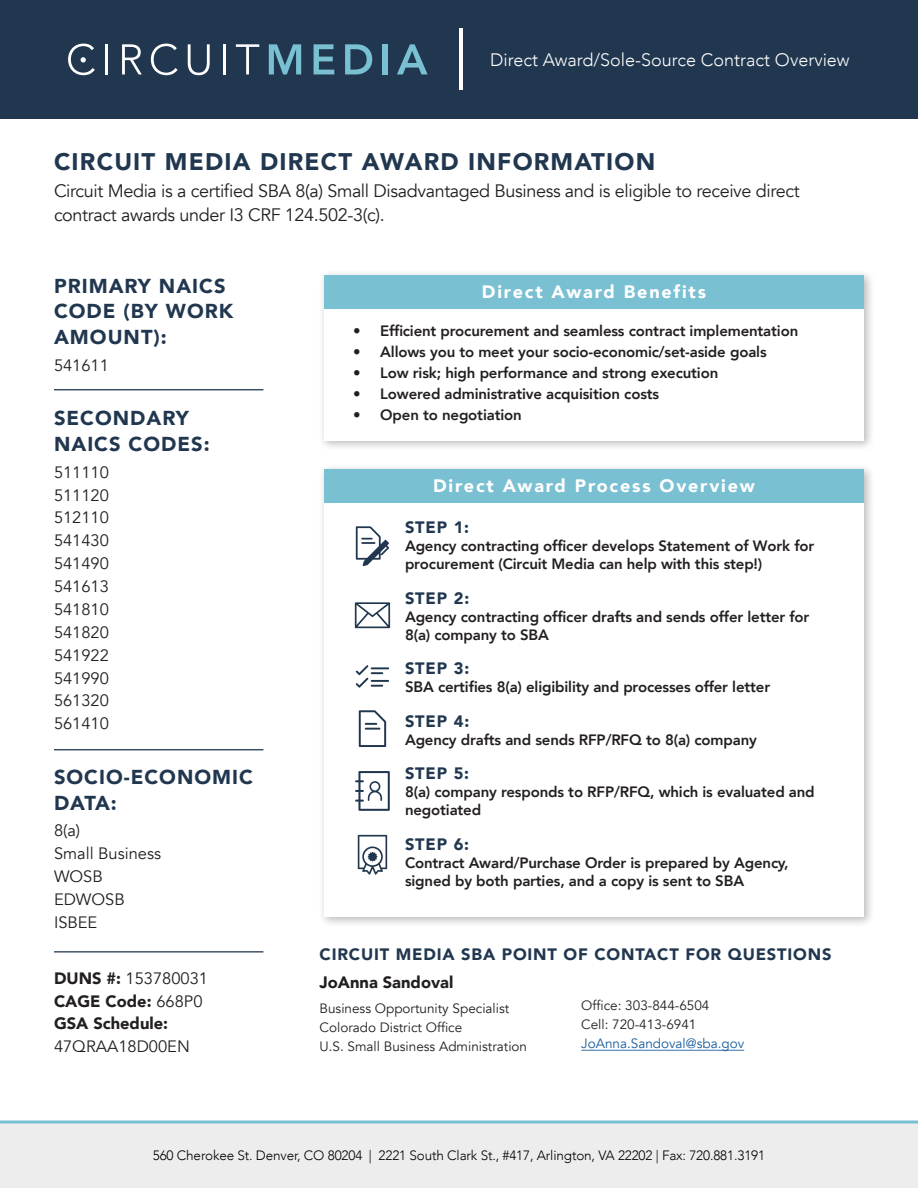
<style>
.page{position:relative;width:918px;height:1188px;background:#fff}
.page>*{position:absolute;margin:0;border:0;box-sizing:border-box;transform-origin:0 0}
.t1{font:900 24px "Avenir";letter-spacing:.05em;color:#21374f}
.t2{font:900 20.1px/25.7px "Avenir";letter-spacing:.05em;color:#21374f}
.t3{font:18px/24px "Avenir";letter-spacing:-.02em;color:#231f20}
.t4{font:900 18px "Avenir";letter-spacing:.1em;color:#fff}
.t5{font:300 18px "Avenir";color:#fff}
.t6{font:16.5px/23px "Avenir";color:#231f20}
.t7{font:900 16.5px/28.5px "Avenir";letter-spacing:.05em;color:#21374f}
.t8{font:900 16.5px "Avenir";color:#231f20}
.t9{font:800 15px/18px "Avenir";letter-spacing:-.01em;color:#231f20}
.t10{font:13.5px/18.8px "Avenir";color:#231f20}
.t11{font:300 13.5px "Avenir";letter-spacing:-.01em;color:#000}
.s1{font-weight:900}
.s2{font-weight:400}
.s3{color:#231f20}
.s4{color:#175d9e}
</style>
<div class="page">
<div style="left:0;top:0;width:918px;height:119px;background:#21374f"></div>
<svg style="left:68px;top:44px;width:27px;height:31px"></svg>
<hr style="left:105px;top:44px;width:3px;height:30px;background:#fff">
<svg style="left:122px;top:44px;width:20px;height:30px"></svg>
<svg style="left:151px;top:44px;width:27px;height:31px"></svg>
<svg style="left:188px;top:44px;width:22px;height:31px"></svg>
<hr style="left:223px;top:44px;width:3px;height:30px;background:#fff">
<svg style="left:236px;top:44px;width:23px;height:30px"></svg>
<svg style="left:269px;top:44px;width:32px;height:30px"></svg>
<svg style="left:314px;top:44px;width:20px;height:30px"></svg>
<svg style="left:345px;top:44px;width:27px;height:30px"></svg>
<div style="left:383px;top:44px;width:5px;height:30px;background:#79c0d2"></div>
<svg style="left:397px;top:44px;width:31px;height:30px"></svg>
<div style="left:318px;top:269px;width:557px;height:183px;background:#231f20;opacity:.3"></div>
<div style="left:324px;top:276px;width:540px;height:165px;background:#fff"></div>
<div style="left:324px;top:275px;width:540px;height:34px;background:#79c0d2"></div>
<div style="left:318px;top:463px;width:557px;height:465px;background:#231f20;opacity:.3"></div>
<div style="left:324px;top:470px;width:540px;height:447px;background:#fff"></div>
<div style="left:324px;top:469px;width:540px;height:34px;background:#79c0d2"></div>
<hr style="left:459px;top:29px;width:4px;height:61px;background:#fff">
<hr style="left:54px;top:389px;width:209px;height:1px;background:#21374f">
<hr style="left:54px;top:749px;width:209px;height:1px;background:#21374f">
<hr style="left:54px;top:951px;width:209px;height:1px;background:#21374f">
<div style="left:0;top:1123px;width:918px;height:65px;background:#ecedec"></div>
<svg style="left:0;top:1120px;width:918px;height:4px;background:#97cdda"></svg>
<svg style="left:356px;top:526px;width:33px;height:40px"></svg>
<svg style="left:355px;top:602px;width:35px;height:26px"></svg>
<svg style="left:356px;top:665px;width:33px;height:23px"></svg>
<svg style="left:359px;top:710px;width:27px;height:37px"></svg>
<svg style="left:355px;top:771px;width:35px;height:40px"></svg>
<svg style="left:358px;top:835px;width:29px;height:40px"></svg>
<hr style="left:581px;top:1050px;width:163px;height:1px;background:#175d9e">
<p class="t5" style="left:490px;top:49px;width:361px">Direct Award/Sole-Source Contract Overview</p>
<p class="t1" style="left:54px;top:141px;width:603px">CIRCUIT MEDIA DIRECT AWARD INFORMATION</p>
<p class="t3" style="left:54px;top:179px;width:747px">Circuit Media is a certified SBA 8(a) Small Disadvantaged Business and is eligible to receive direct contract awards under I3 CRF 124.502-3(c).</p>
<p class="t2" style="left:54px;top:272px;width:181px">PRIMARY NAICS<br>CODE (BY WORK<br>AMOUNT):</p>
<p class="t6" style="left:54px;top:354px;width:56px">541611</p>
<p class="t2" style="left:54px;top:405px;width:157px">SECONDARY<br>NAICS CODES:</p>
<p class="t6" style="left:54px;top:461px;width:56px">511110</p>
<p class="t6" style="left:54px;top:484px;width:56px">511120</p>
<p class="t6" style="left:54px;top:507px;width:56px">512110</p>
<p class="t6" style="left:54px;top:529px;width:56px">541430</p>
<p class="t6" style="left:54px;top:552px;width:56px">541490</p>
<p class="t6" style="left:54px;top:575px;width:56px">541613</p>
<p class="t6" style="left:54px;top:598px;width:56px">541810</p>
<p class="t6" style="left:54px;top:621px;width:56px">541820</p>
<p class="t6" style="left:54px;top:644px;width:56px">541922</p>
<p class="t6" style="left:54px;top:667px;width:56px">541990</p>
<p class="t6" style="left:54px;top:690px;width:56px">561320</p>
<p class="t6" style="left:54px;top:712px;width:56px">561410</p>
<p class="t2" style="left:54px;top:764px;width:200px">SOCIO-ECONOMIC<br>DATA:</p>
<p class="t6" style="left:54px;top:819px;width:28px">8(a)</p>
<p class="t6" style="left:54px;top:842px;width:109px">Small Business</p>
<p class="t6" style="left:54px;top:865px;width:50px">WOSB</p>
<p class="t6" style="left:54px;top:888px;width:72px">EDWOSB</p>
<p class="t6" style="left:54px;top:911px;width:45px">ISBEE</p>
<p class="t6" style="left:54px;top:967px;width:156px"><span class="s1">DUNS #:</span> 153780031</p>
<p class="t8" style="left:54px;top:987px;width:150px">CAGE Code: <span class="s2">668P0</span></p>
<p class="t6" style="left:54px;top:1013px;width:137px"><span class="s1">GSA Schedule:<br></span>47QRAA18D00EN</p>
<p class="t4" style="left:482px;top:276px;width:226px">Direct Award Benefits</p>
<p class="t9" style="left:353px;top:321px;width:447px">• Efficient procurement and seamless contract implementation</p>
<p class="t9" style="left:353px;top:342px;width:415px">• Allows you to meet your socio-economic/set-aside goals</p>
<p class="t9" style="left:353px;top:363px;width:367px">• Low risk; high performance and strong execution</p>
<p class="t9" style="left:353px;top:384px;width:307px">• Lowered administrative acquisition costs</p>
<p class="t9" style="left:353px;top:405px;width:170px">• Open to negotiation</p>
<p class="t4" style="left:433px;top:470px;width:323px">Direct Award Process Overview</p>
<p class="t7" style="left:405px;top:513px;width:66px">STEP 1:</p>
<p class="t9" style="left:405px;top:537px;width:411px">Agency contracting officer develops Statement of Work for procurement (Circuit Media can help with this step!)</p>
<p class="t7" style="left:405px;top:583px;width:66px">STEP 2:</p>
<p class="t9" style="left:405px;top:608px;width:406px">Agency contracting officer drafts and sends offer letter for<br>8(a) company to SBA</p>
<p class="t7" style="left:405px;top:654px;width:66px">STEP 3:</p>
<p class="t9" style="left:405px;top:678px;width:367px">SBA certifies 8(a) eligibility and processes offer letter</p>
<p class="t7" style="left:405px;top:706px;width:66px">STEP 4:</p>
<p class="t9" style="left:405px;top:731px;width:353px">Agency drafts and sends RFP/RFQ to 8(a) company</p>
<p class="t7" style="left:405px;top:759px;width:66px">STEP 5:</p>
<p class="t9" style="left:405px;top:783px;width:411px">8(a) company responds to RFP/RFQ, which is evaluated and negotiated</p>
<p class="t7" style="left:405px;top:829px;width:66px">STEP 6:</p>
<p class="t9" style="left:405px;top:854px;width:385px">Contract Award/Purchase Order is prepared by Agency, signed by both parties, and a copy is sent to SBA</p>
<p class="t7" style="left:320px;top:940px;width:513px">CIRCUIT MEDIA SBA POINT OF CONTACT FOR QUESTIONS<br><span class="s3">JoAnna Sandoval</span></p>
<p class="t10" style="left:320px;top:999px;width:191px">Business Opportunity Specialist</p>
<p class="t10" style="left:320px;top:1018px;width:144px">Colorado District Office</p>
<p class="t10" style="left:320px;top:1037px;width:209px">U.S. Small Business Administration</p>
<p class="t10" style="left:581px;top:997px;width:164px">Office: 303-844-6504<br>Cell: 720-413-6941<br><span class="s4">JoAnna.Sandoval@sba.gov</span></p>
<p class="t11" style="left:153px;top:1147px;width:614px">560 Cherokee St. Denver, CO 80204 | 2221 South Clark St., #417, Arlington, VA 22202 | Fax: 720.881.3191</p>
</div>
